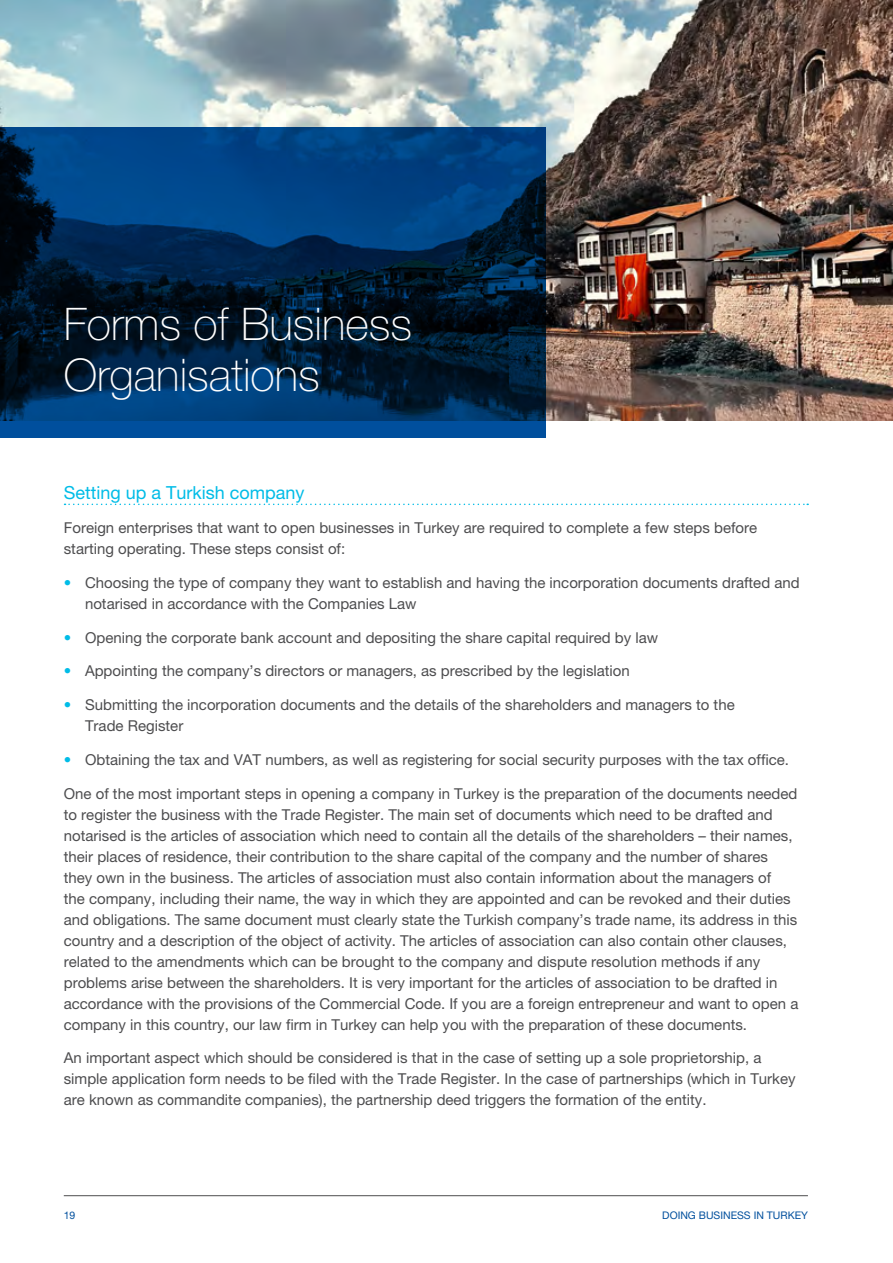
<style>
.page{position:relative;width:893px;height:1263px;background:#fff}
.page>*{position:absolute;margin:0;border:0;box-sizing:border-box;transform-origin:0 0}
.t1{font:100 45px/51px "Helvetica Neue LT Pro";color:#fff}
.t2{font:18px "Helvetica Neue LT Pro";color:#00bce7}
.t3{font:15px/21px "Helvetica Neue LT Pro";color:#4d4d4f}
.t4{font:10.5px "Helvetica Neue LT Pro";color:#004f9d}
.s1{color:#00bce7}
</style>
<div class="page">
<hr style="left:64px;top:1195px;width:744px;height:1px;background:#4d4d4f">
<img style="left:0;top:0;width:893px;height:421px">
<svg style="left:0;top:128px;width:546px;height:310px;background:#002b55"></svg>
<svg style="left:65px;top:504px;width:743px;height:1px"></svg>
<h1 class="t1" style="left:64px;top:298px;width:350px">Forms of Business<br>Organisations</h1>
<p class="t2" style="left:64px;top:482px;width:242px">Setting up a Turkish company</p>
<p class="t3" style="left:64px;top:517px;width:695px">Foreign enterprises that want to open businesses in Turkey are required to complete a few steps before starting operating. These steps consist of:</p>
<p class="t3" style="left:85px;top:572px;width:716px;text-indent:-21px"><span class="s1">•</span> Choosing the type of company they want to establish and having the incorporation documents drafted and notarised in accordance with the Companies Law</p>
<p class="t3" style="left:64px;top:626px;width:596px"><span class="s1">•</span> Opening the corporate bank account and depositing the share capital required by law</p>
<p class="t3" style="left:64px;top:660px;width:568px"><span class="s1">•</span> Appointing the company’s directors or managers, as prescribed by the legislation</p>
<p class="t3" style="left:85px;top:694px;width:651px;text-indent:-21px"><span class="s1">•</span> Submitting the incorporation documents and the details of the shareholders and managers to the<br>Trade Register</p>
<p class="t3" style="left:64px;top:749px;width:727px"><span class="s1">•</span> Obtaining the tax and VAT numbers, as well as registering for social security purposes with the tax office.</p>
<p class="t3" style="left:64px;top:782px;width:736px">One of the most important steps in opening a company in Turkey is the preparation of the documents needed to register the business with the Trade Register. The main set of documents which need to be drafted and notarised is the articles of association which need to contain all the details of the shareholders – their names, their places of residence, their contribution to the share capital of the company and the number of shares they own in the business. The articles of association must also contain information about the managers of<br>the company, including their name, the way in which they are appointed and can be revoked and their duties and obligations. The same document must clearly state the Turkish company’s trade name, its address in this country and a description of the object of activity. The articles of association can also contain other clauses, related to the amendments which can be brought to the company and dispute resolution methods if any problems arise between the shareholders. It is very important for the articles of association to be drafted in accordance with the provisions of the Commercial Code. If you are a foreign entrepreneur and want to open a company in this country, our law firm in Turkey can help you with the preparation of these documents.</p>
<p class="t3" style="left:64px;top:1047px;width:733px">An important aspect which should be considered is that in the case of setting up a sole proprietorship, a simple application form needs to be filed with the Trade Register. In the case of partnerships (which in Turkey are known as commandite companies), the partnership deed triggers the formation of the entity.</p>
<p class="t4" style="left:64px;top:1209px;width:13px">19</p>
<p class="t4" style="left:662px;top:1209px;width:147px">DOING BUSINESS IN TURKEY</p>
</div>
